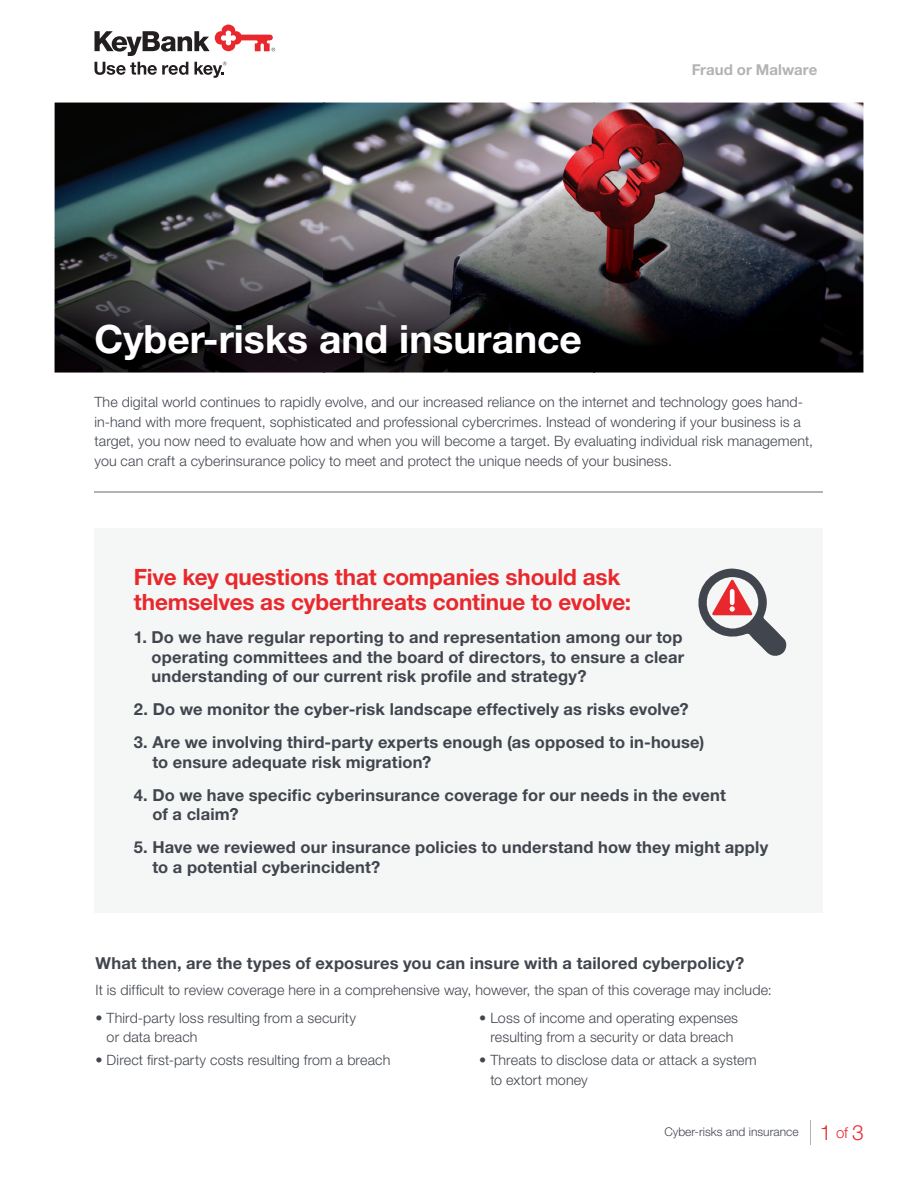
<style>
.page{position:relative;width:918px;height:1188px;background:#fff}
.page>*{position:absolute;margin:0;border:0;box-sizing:border-box;transform-origin:0 0}
.t1{font:700 39px "Helvetica Neue LT Std";color:#fff}
.t2{font:700 22.5px/25.5px "Helvetica Neue LT Std";letter-spacing:-.005em;color:#e9282d}
.t3{font:700 16.5px/19.5px "Helvetica Neue LT Std";letter-spacing:.01em;color:#41464e}
.t4{font:700 15px "Helvetica Neue LT Std";letter-spacing:.005em;color:#b4b2b2}
.t5{font:300 14.25px/19.5px "Helvetica Neue LT Std";letter-spacing:.01em;color:#41464e}
.t6{font:300 12px "Helvetica Neue LT Std";color:#41464e}
.s1{font-size:21px;color:#e9282d}
.s2{font-size:15px;color:#e9282d}
</style>
<div class="page">
<img style="left:55px;top:103px;width:808px;height:270px">
<hr style="left:94px;top:492px;width:730px;height:1px;background:#b4b2b2">
<div style="left:94px;top:528px;width:730px;height:385px;background:#f5f6f6"></div>
<svg style="left:698px;top:569px;width:89px;height:87px"></svg>
<svg style="left:810px;top:1120px;width:1px;height:24px"></svg>
<svg style="left:94px;top:62px;width:94px;height:13px"></svg>
<svg style="left:94px;top:25px;width:181px;height:31px"></svg>
<svg style="left:194px;top:62px;width:32px;height:16px"></svg>
<h1 class="t1" style="left:94px;top:325px;width:489px">Cyber-risks and insurance</h1>
<p class="t4" style="left:692px;top:64px;width:127px">Fraud or Malware</p>
<p class="t5" style="left:94px;top:394px;width:720px">The digital world continues to rapidly evolve, and our increased reliance on the internet and technology goes hand&shy;in-hand with more frequent, sophisticated and professional cybercrimes. Instead of wondering if your business is a target, you now need to evaluate how and when you will become a target. By evaluating individual risk management, you can craft a cyberinsurance policy to meet and protect the unique needs of your business.</p>
<h2 class="t2" style="left:134px;top:566px;width:499px">Five key questions that companies should ask themselves as cyberthreats continue to evolve:</h2>
<p class="t3" style="left:152px;top:629px;width:534px;text-align:justify;text-indent:-18px">1. Do we have regular reporting to and representation among our top operating committees and the board of directors, to ensure a clear understanding of our current risk profile and strategy?</p>
<p class="t3" style="left:134px;top:701px;width:556px">2. Do we monitor the cyber-risk landscape effectively as risks evolve?</p>
<p class="t3" style="left:152px;top:734px;width:553px;text-indent:-19px">3. Are we involving third-party experts enough (as opposed to in-house) to ensure adequate risk migration?</p>
<p class="t3" style="left:152px;top:787px;width:575px;text-indent:-19px">4. Do we have specific cyberinsurance coverage for our needs in the event of a claim?</p>
<p class="t3" style="left:152px;top:839px;width:617px;text-indent:-19px">5. Have we reviewed our insurance policies to understand how they might apply to a potential cyberincident?</p>
<p class="t3" style="left:96px;top:955px;width:650px">What then, are the types of exposures you can insure with a tailored cyberpolicy?</p>
<p class="t5" style="left:96px;top:982px;width:678px">It is difficult to review coverage here in a comprehensive way, however, the span of this coverage may include:</p>
<p class="t5" style="left:107px;top:1009px;width:251px;text-indent:-11px">• Third-party loss resulting from a security or data breach</p>
<p class="t5" style="left:96px;top:1052px;width:296px">• Direct first-party costs resulting from a breach</p>
<p class="t5" style="left:479px;top:1009px;width:260px;text-align:center">• Loss of income and operating expenses resulting from a security or data breach</p>
<p class="t5" style="left:490px;top:1052px;width:268px;text-indent:-11px">• Threats to disclose data or attack a system to extort money</p>
<p class="t6" style="left:664px;top:1128px;width:201px">Cyber-risks and insurance <span class="s1">1</span> <span class="s2">of</span> <span class="s1">3</span></p>
</div>
